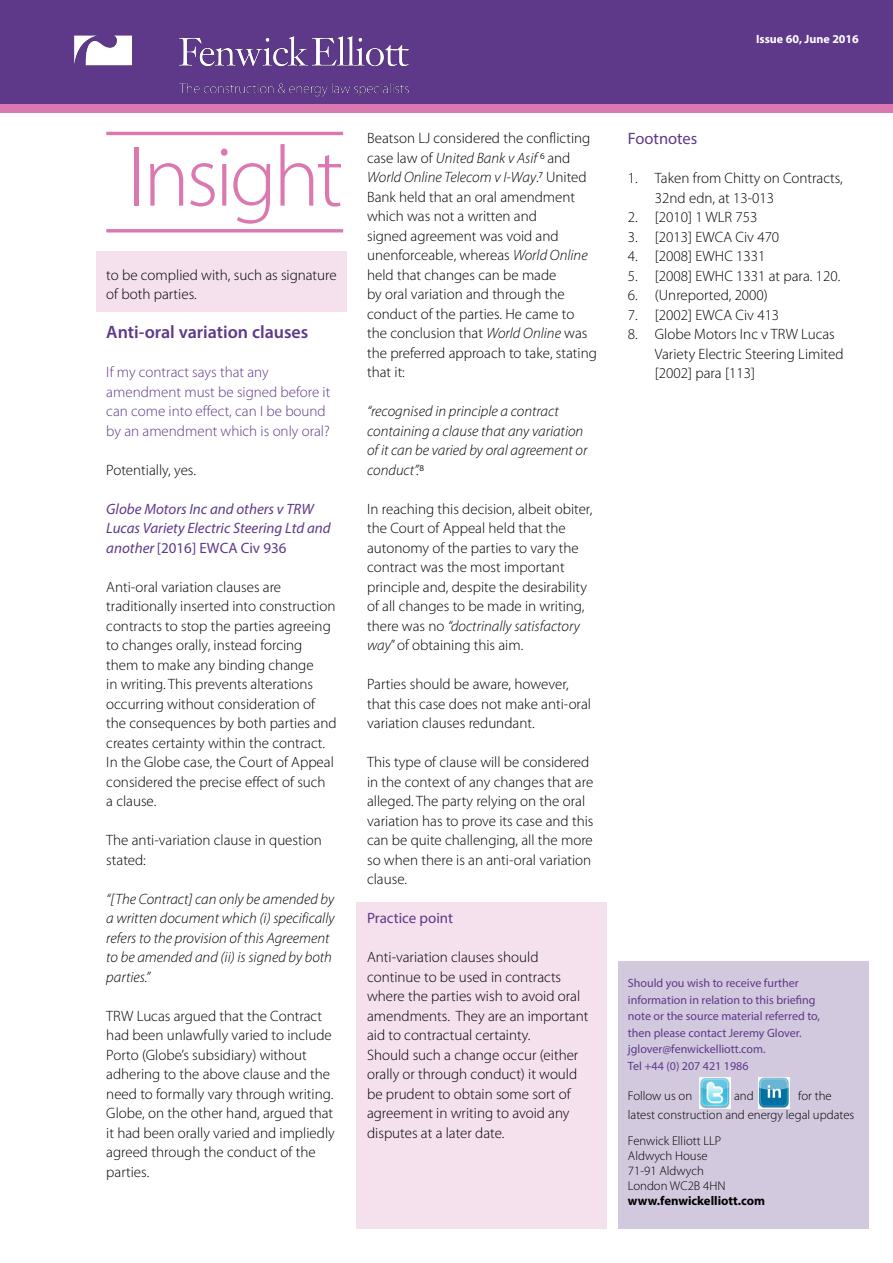
<style>
.page{position:relative;width:893px;height:1263px;background:#fff}
.page>*{position:absolute;margin:0;border:0;box-sizing:border-box;transform-origin:0 0}
.t1{font:300 86.55px "Myriad Pro";letter-spacing:-.04em;color:#db78b0}
.t2{font:600 18px "Myriad Pro";color:#5e398a}
.t3{font:16.5px "Myriad Pro";color:#5e398a}
.t4{font:300 15px/19.5px "Myriad Pro";color:#000}
.t5{font:italic 300 15px/19.5px "Myriad Pro";color:#000}
.t6{font:300 15px/19.5px "Myriad Pro";color:#5e398a}
.t7{font:italic 15px/19.5px "Myriad Pro";color:#5e398a}
.t8{font:15px "Myriad Pro";color:#5e398a}
.t9{font:300 12.75px/15px "Myriad Pro";color:#000}
.t10{font:700 12.75px "Myriad Pro";color:#000}
.t11{font:12px/16.5px "Myriad Pro";color:#5e398a}
.t12{font:700 12px "Myriad Pro";color:#fff}
.s1{font-style:normal}
.s2{font-style:italic}
</style>
<div class="page">
<div style="left:97px;top:251px;width:250px;height:60px;background:#f5e0ed"></div>
<div style="left:356px;top:902px;width:250px;height:327px;background:#f5e0ed"></div>
<div style="left:0;top:0;width:893px;height:107px;background:#5e398a"></div>
<div style="left:0;top:105px;width:893px;height:8px;background:#db78b0"></div>
<img style="left:69px;top:35px;width:345px;height:70px">
<hr style="left:106px;top:132px;width:237px;height:3px;background:#db78b0">
<hr style="left:106px;top:229px;width:237px;height:3px;background:#db78b0">
<div style="left:618px;top:961px;width:250px;height:268px;background:#d2c9de"></div>
<img style="left:699px;top:1077px;width:32px;height:31px">
<img style="left:759px;top:1077px;width:31px;height:32px">
<p class="t12" style="left:756px;top:31px;width:104px">Issue 60, June 2016</p>
<h1 class="t1" style="left:127px;top:125px;width:217px">Insight</h1>
<p class="t4" style="left:106px;top:265px;width:232px">to be complied with, such as signature of both parties.</p>
<p class="t2" style="left:106px;top:321px;width:204px">Anti-oral variation clauses</p>
<p class="t6" style="left:106px;top:362px;width:226px">If my contract says that any amendment must be signed before it can come into effect, can I be bound by an amendment which is only oral?</p>
<p class="t4" style="left:106px;top:460px;width:91px">Potentially, yes.</p>
<p class="t7" style="left:106px;top:499px;width:226px">Globe Motors Inc and others v TRW<br>Lucas Variety Electric Steering Ltd and another <span class="s1">[2016] EWCA Civ 936</span></p>
<p class="t4" style="left:106px;top:577px;width:232px">Anti-oral variation clauses are traditionally inserted into construction contracts to stop the parties agreeing to changes orally, instead forcing them to make any binding change<br>in writing. This prevents alterations occurring without consideration of the consequences by both parties and creates certainty within the contract.<br>In the Globe case, the Court of Appeal considered the precise effect of such<br>a clause.</p>
<p class="t4" style="left:106px;top:830px;width:217px">The anti-variation clause in question stated:</p>
<p class="t5" style="left:106px;top:889px;width:230px">“[The Contract] can only be amended by a written document which (i) specifically refers to the provision of this Agreement to be amended and (ii) is signed by both parties.”</p>
<p class="t4" style="left:106px;top:1006px;width:230px">TRW Lucas argued that the Contract had been unlawfully varied to include Porto (Globe’s subsidiary) without adhering to the above clause and the need to formally vary through writing.<br>Globe, on the other hand, argued that it had been orally varied and impliedly agreed through the conduct of the parties.</p>
<p class="t4" style="left:367px;top:128px;width:231px">Beatson LJ considered the conflicting case law of <span class="s2">United Bank v Asif</span> 6 and<br><span class="s2">World Online Telecom v I-Way</span>.7 United<br>Bank held that an oral amendment which was not a written and<br>signed agreement was void and unenforceable, whereas <span class="s2">World Online </span>held that changes can be made<br>by oral variation and through the conduct of the parties. He came to the conclusion that <span class="s2">World Online</span> was the preferred approach to take, stating that it:</p>
<p class="t5" style="left:367px;top:401px;width:222px">“recognised in principle a contract containing a clause that any variation of it can be varied by oral agreement or conduct”.<span class="s1">8</span></p>
<p class="t4" style="left:367px;top:499px;width:227px">In reaching this decision, albeit obiter, the Court of Appeal held that the autonomy of the parties to vary the contract was the most important principle and, despite the desirability of all changes to be made in writing, there was no <span class="s2">“doctrinally satisfactory way</span>” of obtaining this aim.</p>
<p class="t4" style="left:367px;top:674px;width:225px">Parties should be aware, however, that this case does not make anti-oral variation clauses redundant.</p>
<p class="t4" style="left:367px;top:752px;width:228px">This type of clause will be considered in the context of any changes that are alleged. The party relying on the oral variation has to prove its case and this can be quite challenging, all the more so when there is an anti-oral variation clause.</p>
<p class="t8" style="left:367px;top:909px;width:88px">Practice point</p>
<p class="t4" style="left:367px;top:947px;width:223px">Anti-variation clauses should continue to be used in contracts where the parties wish to avoid oral amendments. They are an important aid to contractual certainty.<br>Should such a change occur (either orally or through conduct) it would be prudent to obtain some sort of agreement in writing to avoid any disputes at a later date.</p>
<p class="t3" style="left:628px;top:128px;width:71px">Footnotes</p>
<p class="t4" style="left:655px;top:168px;width:189px;text-indent:-27px">1. Taken from Chitty on Contracts,<br>32nd edn, at 13-013</p>
<p class="t4" style="left:628px;top:207px;width:131px">2. [2010] 1 WLR 753</p>
<p class="t4" style="left:628px;top:227px;width:153px">3. [2013] EWCA Civ 470</p>
<p class="t4" style="left:628px;top:246px;width:139px">4. [2008] EWHC 1331</p>
<p class="t4" style="left:628px;top:266px;width:214px">5. [2008] EWHC 1331 at para. 120.</p>
<p class="t4" style="left:628px;top:285px;width:141px">6. (Unreported, 2000)</p>
<p class="t4" style="left:628px;top:305px;width:153px">7. [2002] EWCA Civ 413</p>
<p class="t4" style="left:655px;top:324px;width:190px;text-indent:-27px">8. Globe Motors Inc v TRW Lucas<br>Variety Electric Steering Limited [2002] para [113]</p>
<p class="t11" style="left:628px;top:975px;width:194px">Should you wish to receive further information in relation to this briefing note or the source material referred to, then please contact Jeremy Glover. jglover@fenwickelliott.com.<br>Tel +44 (0) 207 421 1986</p>
<p class="t9" style="left:628px;top:1088px;width:66px">Follow us on</p>
<p class="t9" style="left:734px;top:1088px;width:21px">and</p>
<p class="t9" style="left:628px;top:1086px;width:228px;line-height:19.5px;text-indent:170px">for the latest construction and energy legal updates</p>
<p class="t9" style="left:628px;top:1133px;width:99px">Fenwick Elliott LLP<br>Aldwych House<br>71-91 Aldwych<br>London WC2B 4HN</p>
<p class="t10" style="left:628px;top:1192px;width:139px">www.fenwickelliott.com</p>
</div>
